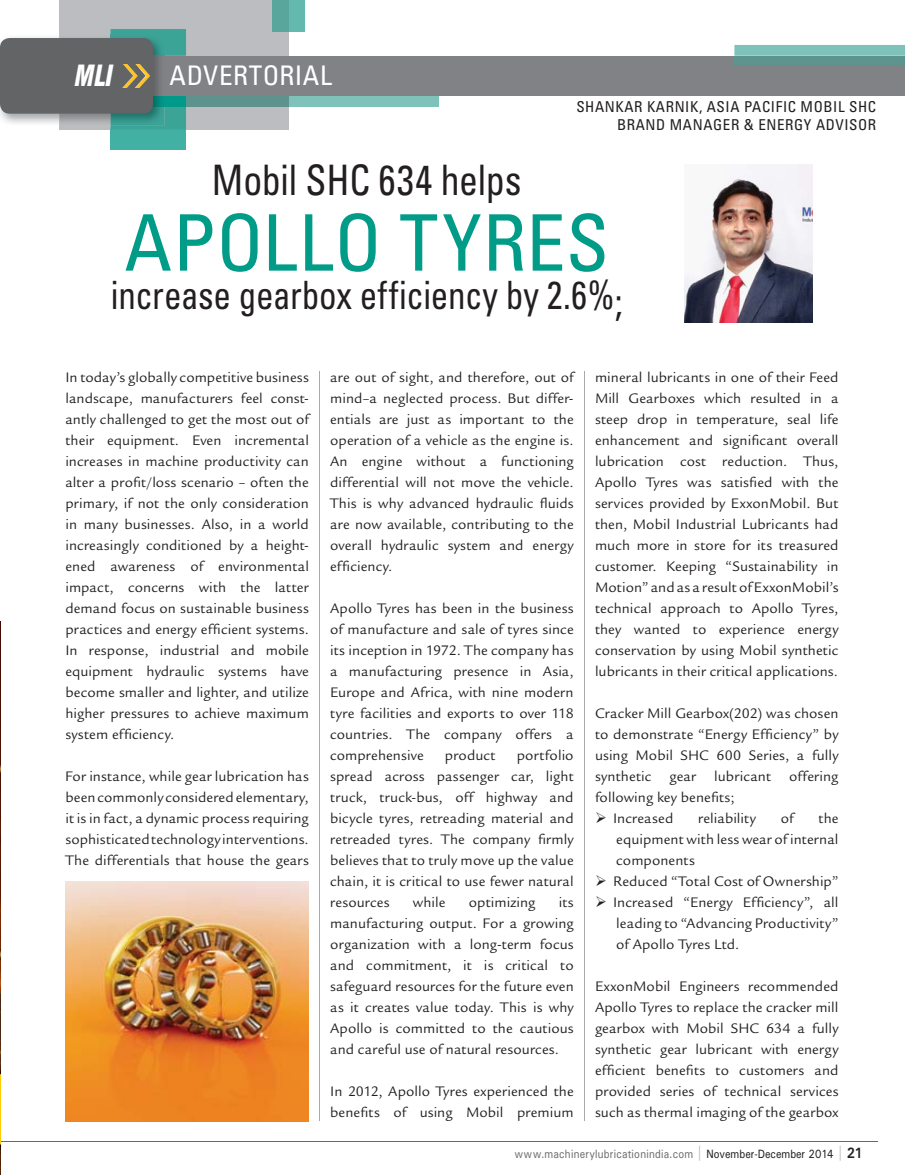
<style>
.page{position:relative;width:905px;height:1175px;background:#fff}
.page>*{position:absolute;margin:0;border:0;box-sizing:border-box;transform-origin:0 0}
.t1{font:condensed 78px "Univers LT Std";letter-spacing:.01em;color:#009c88}
.t2{font:condensed 42px "Univers LT Std";letter-spacing:-.005em;color:#231f20;scale:.9 1}
.t3{font:condensed 39px "Univers LT Std";letter-spacing:-.01em;color:#231f20;scale:.9 1}
.t4{font:condensed 30px "Univers LT Std";letter-spacing:.025em;color:#fff}
.t5{font:italic 900 condensed 28.5px "Swiss 721 BT";color:#fff;scale:.85 1}
.t6{font:condensed 27px "Univers LT Std";letter-spacing:.02em;color:#fff}
.t7{font:15px/21px "Legacy Sans Std";letter-spacing:.01em;color:#231f20;text-align:justify}
.t8{font:condensed 15px/18px "Univers LT Std";letter-spacing:.04em;color:#231f20;text-align:right}
.t9{font:500 12px "Univers";letter-spacing:.02em;color:#6d6e70;scale:.85 1}
.s1{font-size:15px;color:#a7a9ac}
.s2{color:#231f20}
.s3{font-weight:700;font-size:15px;color:#231f20}
</style>
<div class="page">
<hr style="left:0;top:1141px;width:878px;height:1px;background:#0089cf">
<img style="left:0;top:621px;width:1px;height:554px">
<hr style="left:319px;top:371px;width:1px;height:750px;background:#a7a9ac">
<hr style="left:584px;top:371px;width:1px;height:750px;background:#a7a9ac">
<div style="left:59px;top:0;width:230px;height:129px;background:#bbbdc0"></div>
<div style="left:289px;top:95px;width:149px;height:12px;background:#7fc2ba"></div>
<div style="left:186px;top:95px;width:103px;height:12px;background:#5e938d"></div>
<div style="left:111px;top:129px;width:75px;height:21px;background:#42b1a4"></div>
<svg style="left:111px;top:107px;width:75px;height:22px"></svg>
<div style="left:164px;top:95px;width:22px;height:12px;background:#00998a"></div>
<svg style="left:111px;top:29px;width:75px;height:27px"></svg>
<div style="left:1px;top:56px;width:904px;height:39px;background:#808285"></div>
<div style="left:289px;top:0;width:16px;height:32px;background:#64b9af"></div>
<div style="left:272px;top:0;width:17px;height:32px;background:#59a69d"></div>
<svg style="left:734px;top:45px;width:171px;height:11px;background:#82c3bb"></svg>
<div style="left:734px;top:56px;width:171px;height:8px;background:#5e948e"></div>
<img style="left:0;top:34px;width:111px;height:91px">
<img style="left:111px;top:107px;width:53px;height:18px">
<img style="left:153px;top:95px;width:11px;height:12px">
<img style="left:111px;top:34px;width:53px;height:22px">
<div style="left:0;top:38px;width:153px;height:76px;background:#636466;border-radius:10px"></div>
<img style="left:122px;top:64px;width:28px;height:24px">
<img style="left:65px;top:882px;width:244px;height:239px">
<img style="left:685px;top:165px;width:127px;height:157px">
<p class="t4" style="left:67px;top:64px;width:151px">BACK PAGE</p>
<p class="t5" style="left:75px;top:66px;width:46px">MLI</p>
<p class="t6" style="left:169px;top:65px;width:164px">ADVERTORIAL</p>
<p class="t8" style="left:576px;top:99px;width:301px">SHANKAR KARNIK, ASIA PACIFIC MOBIL SHC<br>BRAND MANAGER &amp; ENERGY ADVISOR</p>
<p class="t2" style="left:212px;top:165px;width:345px">Mobil SHC 634 helps</p>
<p class="t1" style="left:124px;top:214px;width:486px">APOLLO TYRES</p>
<p class="t3" style="left:111px;top:280px;width:570px">increase gearbox efficiency by 2.6%;</p>
<p class="t7" style="left:65px;top:369px;width:245px">In today’s globally competitive business landscape, manufacturers feel const&shy;antly challenged to get the most out of their equipment. Even incremental increases in machine productivity can alter a profit/loss scenario – often the primary, if not the only consideration in many businesses. Also, in a world increasingly conditioned by a height&shy;ened awareness of environmental impact, concerns with the latter demand focus on sustainable business practices and energy efficient systems.<br>In response, industrial and mobile equipment hydraulic systems have become smaller and lighter, and utilize higher pressures to achieve maximum system efficiency.</p>
<p class="t7" style="left:65px;top:768px;width:245px">For instance, while gear lubrication has been commonly considered elementary, it is in fact, a dynamic process requiring sophisticated technology interventions.<br>The differentials that house the gears</p>
<p class="t7" style="left:330px;top:369px;width:245px">are out of sight, and therefore, out of mind–a neglected process. But differ&shy;entials are just as important to the operation of a vehicle as the engine is.<br>An engine without a functioning differential will not move the vehicle.<br>This is why advanced hydraulic fluids are now available, contributing to the overall hydraulic system and energy efficiency.</p>
<p class="t7" style="left:330px;top:600px;width:245px">Apollo Tyres has been in the business of manufacture and sale of tyres since its inception in 1972. The company has a manufacturing presence in Asia, Europe and Africa, with nine modern tyre facilities and exports to over 118 countries. The company offers a comprehensive</p>
<p class="t7" style="left:330px;top:747px;width:245px;text-indent:186px">portfolio spread across passenger car, light truck, truck-bus, off highway and bicycle tyres, retreading material and retreaded tyres. The company firmly believes that to truly move up the value chain, it is critical to use fewer natural resources</p>
<p class="t7" style="left:445px;top:747px;width:52px">product</p>
<p class="t7" style="left:413px;top:894px;width:34px">while</p>
<p class="t7" style="left:469px;top:894px;width:68px">optimizing</p>
<p class="t7" style="left:330px;top:894px;width:245px;text-indent:228px">its manufacturing output. For a growing organization with a long-term focus and commitment, it is critical to safeguard resources for the future even as it creates value today. This is why Apollo is committed to the cautious and careful use of natural resources.</p>
<p class="t7" style="left:330px;top:1083px;width:245px">In 2012, Apollo Tyres experienced the benefits of using Mobil premium</p>
<p class="t7" style="left:595px;top:369px;width:245px">mineral lubricants in one of their Feed Mill Gearboxes which resulted in a steep drop in temperature, seal life enhancement and significant overall lubrication cost reduction. Thus, Apollo Tyres was satisfied with the services provided by ExxonMobil. But then, Mobil Industrial Lubricants had much more in store for its treasured customer. Keeping “Sustainability in Motion” and as a result of ExxonMobil’s technical approach to Apollo Tyres, they wanted to experience energy conservation by using Mobil synthetic lubricants in their critical applications.</p>
<p class="t7" style="left:595px;top:705px;width:245px">Cracker Mill Gearbox(202) was chosen</p>
<p class="t7" style="left:595px;top:726px;width:245px">to demonstrate “Energy Efficiency” by</p>
<p class="t7" style="left:595px;top:747px;width:245px">using Mobil SHC 600 Series, a fully</p>
<p class="t7" style="left:595px;top:768px;width:245px">synthetic gear lubricant offering</p>
<p class="t7" style="left:595px;top:789px;width:141px">following key benefits;</p>
<p class="t7" style="left:613px;top:810px;width:62px">Increased</p>
<p class="t7" style="left:698px;top:810px;width:59px">reliability</p>
<p class="t7" style="left:780px;top:810px;width:14px">of</p>
<p class="t7" style="left:613px;top:810px;width:227px;text-align:left;text-indent:205px">the equipment with less wear of internal components<br>Reduced “Total Cost of Ownership”<br>Increased “Energy Efficiency”, all leading to “Advancing Productivity” of Apollo Tyres Ltd.</p>
<p class="t7" style="left:595px;top:978px;width:245px">ExxonMobil Engineers recommended Apollo Tyres to replace the cracker mill gearbox with Mobil SHC 634 a fully synthetic gear lubricant with energy efficient benefits to customers and provided series of technical services such as thermal imaging of the gearbox</p>
<p class="t9" style="left:514px;top:1146px;width:411px">www.machinerylubricationindia.com <span class="s1">|</span> <span class="s2">November-December 2014</span> <span class="s1">|</span> <span class="s3">21</span></p>
</div>
